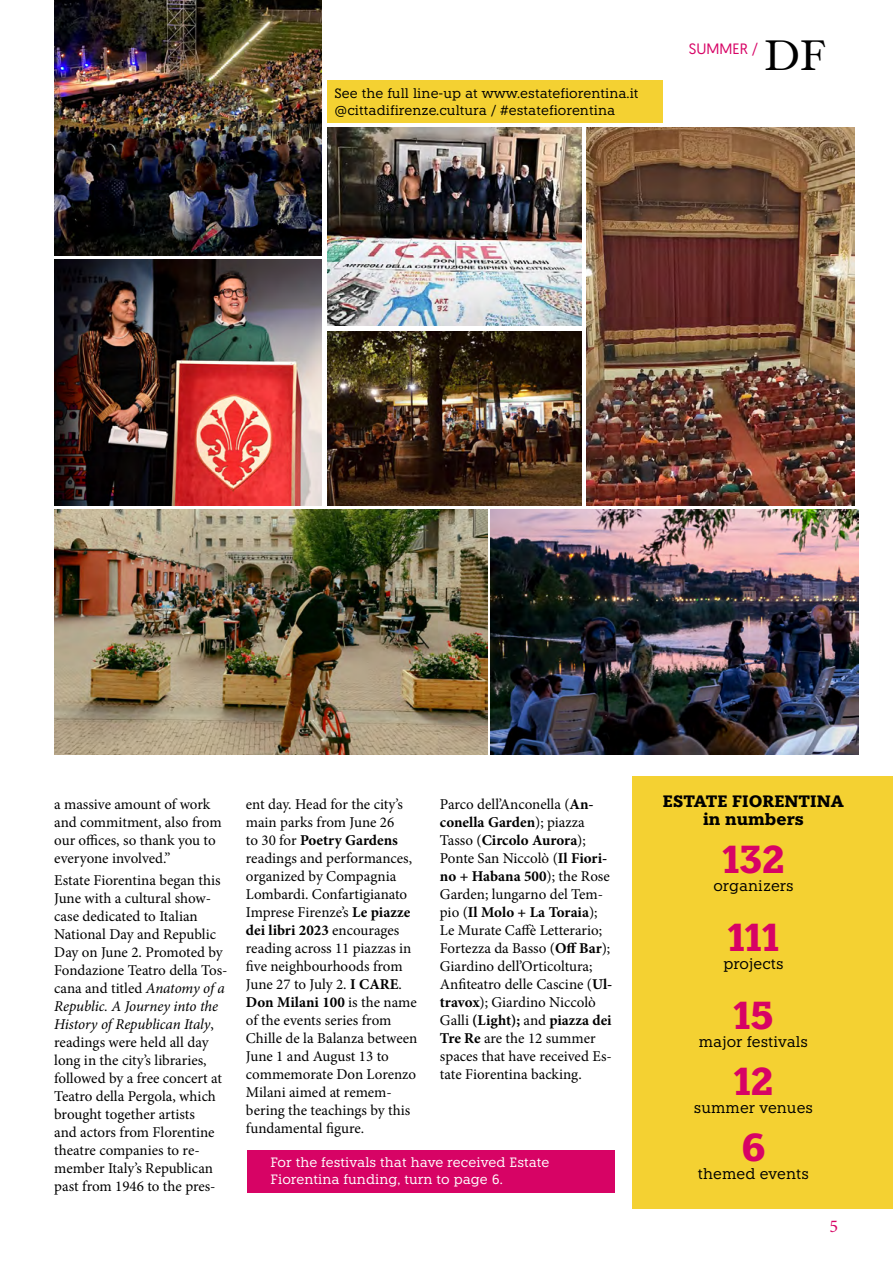
<style>
.page{position:relative;width:893px;height:1263px;background:#fff}
.page>*{position:absolute;margin:0;border:0;box-sizing:border-box;transform-origin:0 0}
.t1{font:43.05px "Hoefler Text";color:#000}
.t2{font:700 39px "Knile";color:#d70365}
.t3{font:18px "Minion Pro";color:#d70365}
.t4{font:700 16.5px/18px "Knile";color:#000;text-align:center}
.t5{font:15px/18px "Minion Pro";color:#000}
.t6{font:15px "Knile";color:#000}
.t7{font:15px "Geomanist";color:#d70365}
.t8{font:13.5px/16.5px "Knile";color:#000}
.t9{font:13.5px/16.5px "Knile";color:#fff}
.s1{font-style:italic}
.s2{font-weight:700}
</style>
<div class="page">
<div style="left:247px;top:1150px;width:368px;height:43px;background:#d70365"></div>
<div style="left:327px;top:80px;width:336px;height:43px;background:#f4d132"></div>
<div style="left:633px;top:776px;width:260px;height:433px;background:#f4d132"></div>
<img style="left:54px;top:260px;width:268px;height:245px">
<img style="left:54px;top:0;width:268px;height:256px">
<img style="left:491px;top:509px;width:367px;height:245px">
<img style="left:54px;top:509px;width:434px;height:245px">
<img style="left:327px;top:127px;width:254px;height:199px">
<img style="left:327px;top:332px;width:254px;height:173px">
<img style="left:587px;top:127px;width:267px;height:378px">
<p class="t8" style="left:335px;top:85px;width:306px">See the full line-up at www.estatefiorentina.it @cittadifirenze.cultura / #estatefiorentina</p>
<p class="t7" style="left:689px;top:39px;width:71px">SUMMER /</p>
<h1 class="t1" style="left:765px;top:30px;width:63px">DF</h1>
<p class="t5" style="left:54px;top:795px;width:169px">a massive amount of work and commitment, also from our offices, so thank you to everyone involved.”</p>
<p class="t5" style="left:54px;top:871px;width:175px">Estate Fiorentina began this<br>June with a cultural show&shy;case dedicated to Italian<br>National Day and Republic<br>Day on June 2. Promoted by<br>Fondazione Teatro della Tos&shy;cana and titled <span class="s1">Anatomy of a<br>Republic. A Journey into the<br>History of Republican Italy</span>, readings were held all day long in the city’s libraries, followed by a free concert at<br>Teatro della Pergola, which brought together artists<br>and actors from Florentine theatre companies to re&shy;member Italy’s Republican past from 1946 to the pres-</p>
<p class="t5" style="left:246px;top:795px;width:173px">ent day. Head for the city’s main parks from June 26<br>to 30 for <span class="s2">Poetry Gardens </span>readings and performances, organized by Compagnia<br>Lombardi. Confartigianato<br>Imprese Firenze’s <span class="s2">Le piazze dei libri 2023</span> encourages reading across 11 piazzas in five neighbourhoods from<br>June 27 to July 2. <span class="s2">I CARE</span>.<br><span class="s2">Don Milani 100</span> is the name of the events series from<br>Chille de la Balanza between<br>June 1 and August 13 to commemorate Don Lorenzo<br>Milani aimed at remem&shy;bering the teachings by this fundamental figure.</p>
<p class="t5" style="left:440px;top:795px;width:174px">Parco dell’Anconella (<span class="s2">An&shy;conella Garden</span>); piazza<br>Tasso (<span class="s2">Circolo Aurora</span>);<br>Ponte San Niccolò (<span class="s2">Il Fiori&shy;no + Habana 500</span>); the Rose<br>Garden; lungarno del Tem&shy;pio (<span class="s2">Il Molo + La Toraia</span>);<br>Le Murate Caffè Letterario;<br>Fortezza da Basso (<span class="s2">Off Bar</span>);<br>Giardino dell’Orticoltura;<br>Anfiteatro delle Cascine (<span class="s2">Ul&shy;travox</span>); Giardino Niccolò<br>Galli <span class="s2">(Light);</span> and <span class="s2">piazza dei<br>Tre Re</span> are the 12 summer spaces that have received Es&shy;tate Fiorentina backing.</p>
<p class="t9" style="left:271px;top:1154px;width:280px">For the festivals that have received Estate<br>Fiorentina funding, turn to page 6.</p>
<p class="t4" style="left:663px;top:792px;width:182px">ESTATE FIORENTINA in numbers</p>
<h2 class="t2" style="left:722px;top:834px;width:63px">132</h2>
<p class="t6" style="left:713px;top:876px;width:82px">organizers</p>
<h2 class="t2" style="left:728px;top:912px;width:53px">111</h2>
<p class="t6" style="left:723px;top:954px;width:62px">projects</p>
<h2 class="t2" style="left:733px;top:990px;width:42px">15</h2>
<p class="t6" style="left:699px;top:1032px;width:111px">major festivals</p>
<h2 class="t2" style="left:734px;top:1056px;width:41px">12</h2>
<p class="t6" style="left:694px;top:1098px;width:121px">summer venues</p>
<h2 class="t2" style="left:741px;top:1122px;width:26px">6</h2>
<p class="t6" style="left:698px;top:1164px;width:112px">themed events</p>
<p class="t3" style="left:829px;top:1215px;width:10px">5</p>
</div>
